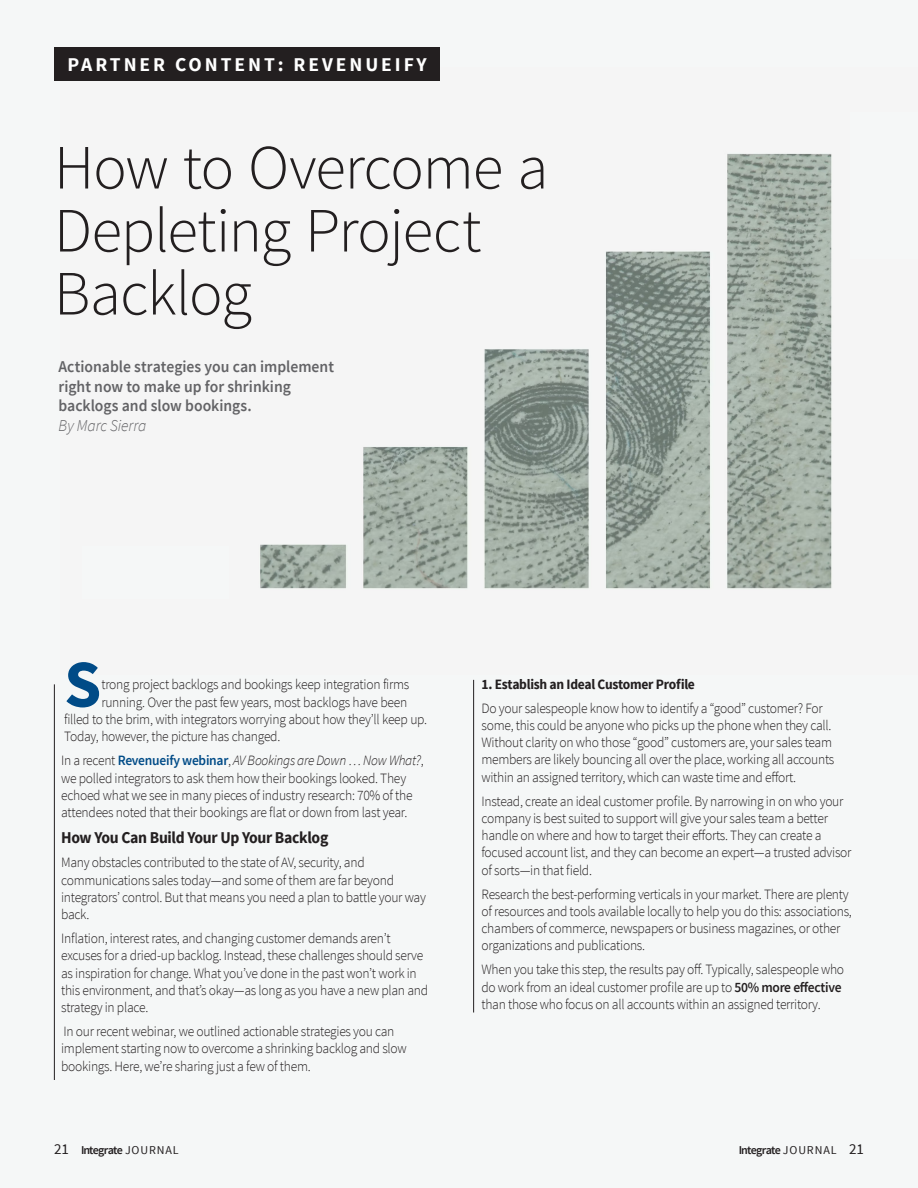
<style>
.page{position:relative;width:918px;height:1188px;background:#f5f7f7}
.page>*{position:absolute;margin:0;border:0;box-sizing:border-box;transform-origin:0 0}
.t1{font:700 67.2px "Source Sans Pro";color:#004b87}
.t2{font:300 63px/63px "Source Sans Pro";letter-spacing:-.02em;color:#231f20}
.t3{font:700 19.5px "Source Sans Pro";letter-spacing:.15em;color:#fff}
.t4{font:600 16.5px/19.5px "Source Sans Pro";color:#636366;scale:.95 1}
.Paragraph_-_Small{font:700 16.5px "Source Sans Pro";letter-spacing:-.02em;color:#231f20;scale:.95 1}
.t5{font:15px "Source Sans Pro";color:#231f20}
.Paragraph_-_Small-2{font:300 14.25px/17.2px "Source Sans Pro";letter-spacing:-.02em;color:#231f20;scale:.95 1}
.Paragraph_-_Small-3{font:700 14.25px "Source Sans Pro";letter-spacing:-.02em;color:#231f20;scale:.95 1}
.t6{font:600 12px "Source Sans Pro";letter-spacing:-.065em;color:#231f20}
.s1{font-weight:300;font-style:italic}
.s2{font-weight:600;color:#004b87}
.s3{font-style:italic}
.s4{font-weight:600}
.s5{font-weight:400}
.s6{font-weight:400;font-size:15px}
</style>
<div class="page">
<img style="left:260px;top:153px;width:572px;height:436px">
<div style="left:54px;top:47px;width:386px;height:34px;background:#231f20"></div>
<hr style="left:54px;top:684px;width:1px;height:396px;background:#231f20">
<hr style="left:473px;top:680px;width:1px;height:332px;background:#231f20">
<p class="t3" style="left:68px;top:52px;width:361px">PARTNER CONTENT: REVENUEIFY</p>
<p class="t2" style="left:54px;top:136px;width:496px">How to Overcome a<br>Depleting Project<br>Backlog</p>
<p class="t4" style="left:58px;top:358px;width:292px">Actionable strategies you can implement right now to make up for shrinking backlogs and slow bookings.<br><span class="s1">By Marc Sierra</span></p>
<p class="t1" style="left:64px;top:641px;width:39px">S</p>
<p class="Paragraph_-_Small-2" style="left:101px;top:676px;width:326px">trong project backlogs and bookings keep integration firms</p>
<p class="Paragraph_-_Small-2" style="left:101px;top:693px;width:324px">running. Over the past few years, most backlogs have been</p>
<p class="Paragraph_-_Small-2" style="left:64px;top:711px;width:384px">filled to the brim, with integrators worrying about how they’ll keep up.</p>
<p class="Paragraph_-_Small-2" style="left:64px;top:728px;width:229px">Today, however, the picture has changed.</p>
<p class="Paragraph_-_Small-2" style="left:61px;top:752px;width:383px">In a recent <span class="s2">Revenueify webinar</span>, <span class="s3">AV Bookings are Down … Now What?</span>, we polled integrators to ask them how their bookings looked. They echoed what we see in many pieces of industry research: 70% of the attendees noted that their bookings are flat or down from last year.</p>
<p class="Paragraph_-_Small" style="left:61px;top:827px;width:283px">How You Can Build Your Up Your Backlog</p>
<p class="Paragraph_-_Small-2" style="left:61px;top:854px;width:386px">Many obstacles contributed to the state of AV, security, and communications sales today—and some of them are far beyond integrators’ control. But that means you need a plan to battle your way back.</p>
<p class="Paragraph_-_Small-2" style="left:61px;top:930px;width:388px">Inflation, interest rates, and changing customer demands aren’t excuses for a dried-up backlog. Instead, these challenges should serve as inspiration for change. What you’ve done in the past won’t work in this environment, and that’s okay—as long as you have a new plan and strategy in place.</p>
<p class="Paragraph_-_Small-2" style="left:61px;top:1023px;width:365px">In our recent webinar, we outlined actionable strategies you can implement starting now to overcome a shrinking backlog and slow bookings. Here, we’re sharing just a few of them.</p>
<p class="Paragraph_-_Small-3" style="left:482px;top:675px;width:226px">1. Establish an Ideal Customer Profile</p>
<p class="Paragraph_-_Small-2" style="left:482px;top:699px;width:373px">Do your salespeople know how to identify a “good” customer? For some, this could be anyone who picks up the phone when they call.<br>Without clarity on who those “good” customers are, your sales team members are likely bouncing all over the place, working all accounts within an assigned territory, which can waste time and effort.</p>
<p class="Paragraph_-_Small-2" style="left:482px;top:792px;width:391px">Instead, create an ideal customer profile. By narrowing in on who your company is best suited to support will give your sales team a better handle on where and how to target their efforts. They can create a focused account list, and they can become an expert—a trusted advisor of sorts—in that field.</p>
<p class="Paragraph_-_Small-2" style="left:482px;top:885px;width:391px">Research the best-performing verticals in your market. There are plenty of resources and tools available locally to help you do this: associations, chambers of commerce, newspapers or business magazines, or other organizations and publications.</p>
<p class="Paragraph_-_Small-2" style="left:482px;top:961px;width:383px">When you take this step, the results pay off. Typically, salespeople who do work from an ideal customer profile are up to <span class="s4">50% more effective </span>than those who focus on all accounts within an assigned territory.</p>
<p class="t5" style="left:54px;top:1140px;width:16px">21</p>
<p class="t6" style="left:81px;top:1143px;width:99px">Integrate <span class="s5">JOURNAL</span></p>
<p class="t6" style="left:739px;top:1143px;width:127px">Integrate <span class="s5">JOURNAL</span> <span class="s6">21</span></p>
</div>
